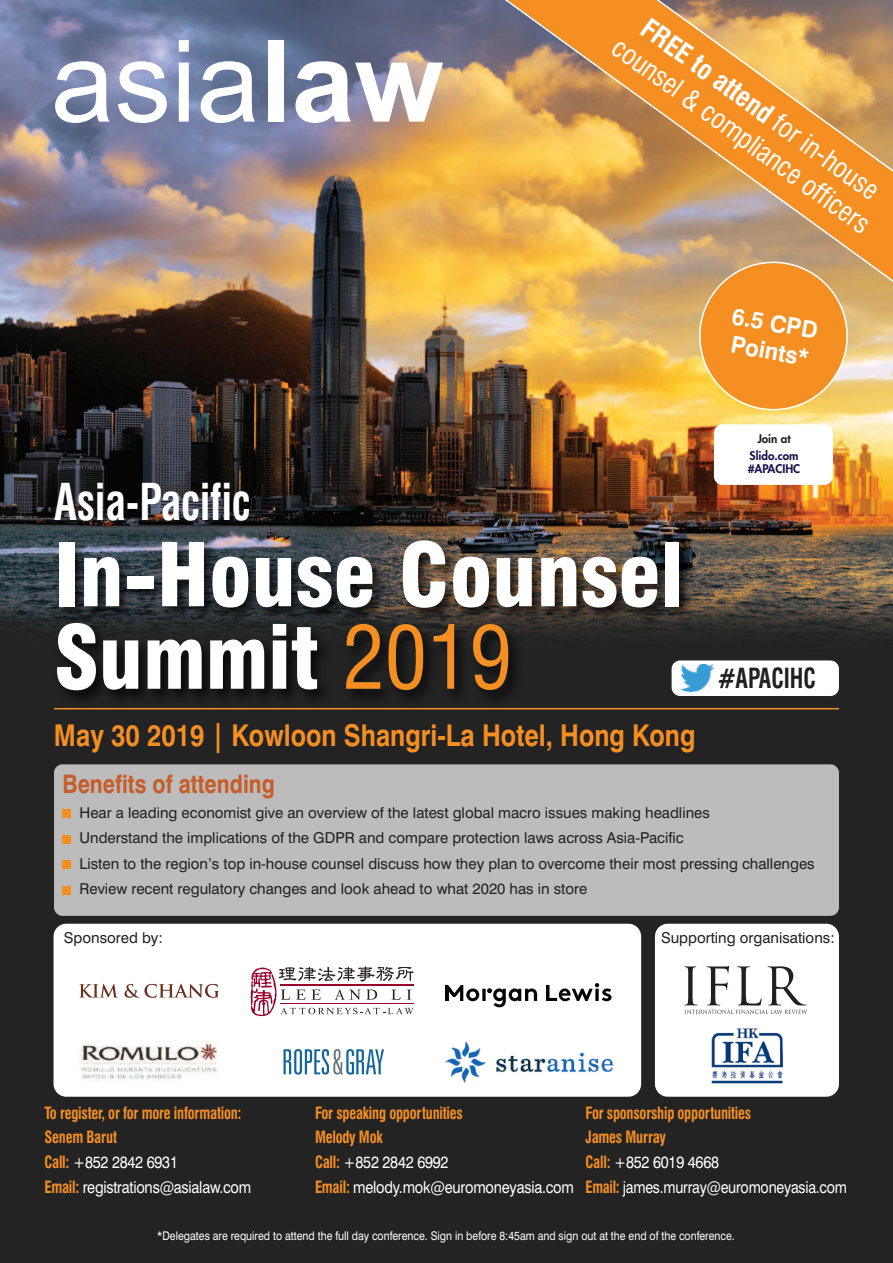
<style>
.page{position:relative;width:893px;height:1263px;background:#fff}
.page>*{position:absolute;margin:0;border:0;box-sizing:border-box;transform-origin:0 0}
.t1{font:900 condensed 85.5px/82.5px "Swiss 721 BT";color:#fff}
.t2{font:700 condensed 49.5px "Swiss 721 BT";color:#fff;scale:.84 1}
.t3{font:700 30px "Swiss 721 BT";color:#f68f22;scale:.84 1}
.t4{font:condensed 27px/32.4px "Swiss 721 BT";color:#fff;text-align:center}
.t5{font:700 condensed 27px "Swiss 721 BT";color:#231f20;scale:.84 1}
.t6{font:700 25.5px "Swiss 721 BT";color:#c75d28;scale:.84 1}
.t7{font:700 23.55px/28.2px "Swiss 721 BT";color:#fff;scale:.96 1}
.t8{font:700 condensed 16.5px/24.6px "Swiss 721 BT";letter-spacing:-.015em;color:#f68f22;scale:.88 1}
.t9{font:15px/25.5px "Swiss 721 BT";color:#231f20}
.t10{font:12px "Swiss 721 BT";color:#fff;scale:.88 1}
.t11{font:800 11.7px/13.5px "Futura";color:#16124c}
.t12{font:800 11.7px "Futura";color:#231f20}
.s1{font-weight:700}
.s2{font-weight:400;color:#f68f22}
.s3{font-weight:400;font-stretch:normal;color:#fff}
</style>
<div class="page">
<img style="left:0;top:0;width:893px;height:1263px">
<img style="left:331px;top:0;width:562px;height:369px">
<svg style="left:693px;top:256px;width:161px;height:160px;background:#eea041"></svg>
<img style="left:40px;top:527px;width:807px;height:216px">
<hr style="left:54px;top:708px;width:785px;height:1px;background:#f68f22">
<div style="left:54px;top:924px;width:587px;height:173px;background:#fff;border-radius:13px"></div>
<div style="left:672px;top:660px;width:167px;height:36px;background:#fff;border-radius:9px"></div>
<img style="left:680px;top:665px;width:33px;height:26px">
<svg style="left:55px;top:61px;width:54px;height:62px"></svg>
<svg style="left:118px;top:61px;width:49px;height:62px"></svg>
<svg style="left:179px;top:40px;width:10px;height:82px"></svg>
<svg style="left:201px;top:61px;width:54px;height:62px"></svg>
<div style="left:268px;top:40px;width:16px;height:82px;background:#fff"></div>
<svg style="left:295px;top:61px;width:148px;height:62px"></svg>
<svg style="left:445px;top:983px;width:167px;height:24px"></svg>
<div style="left:655px;top:924px;width:184px;height:173px;background:#fff;border-radius:13px"></div>
<svg style="left:684px;top:966px;width:123px;height:48px"></svg>
<img style="left:711px;top:1028px;width:71px;height:56px">
<svg style="left:251px;top:966px;width:163px;height:50px"></svg>
<svg style="left:283px;top:1049px;width:101px;height:25px"></svg>
<img style="left:445px;top:1041px;width:169px;height:42px">
<img style="left:79px;top:1041px;width:139px;height:40px">
<svg style="left:79px;top:984px;width:38px;height:13px"></svg>
<svg style="left:124px;top:984px;width:95px;height:14px"></svg>
<div style="left:54px;top:764px;width:785px;height:152px;background:#bcbcbc;border-radius:9px"></div>
<div style="left:62px;top:809px;width:9px;height:9px;background:#f68f22"></div>
<div style="left:62px;top:835px;width:9px;height:8px;background:#f68f22"></div>
<div style="left:62px;top:860px;width:9px;height:9px;background:#f68f22"></div>
<div style="left:62px;top:886px;width:9px;height:8px;background:#f68f22"></div>
<div style="left:714px;top:424px;width:119px;height:61px;background:#fff;border-radius:9px"></div>
<h3 class="t4" style="left:642px;top:6px;width:313px;rotate:36deg"><span class="s1">FREE to attend</span> for in-house counsel &amp; compliance officers</h3>
<h3 class="t7" style="left:734px;top:304px;width:92px;rotate:10deg">6.5 CPD<br>Points*</h3>
<h2 class="t2" style="left:54px;top:483px;width:236px">Asia-Pacific</h2>
<h1 class="t1" style="left:54px;top:541px;width:631px">In-House Counsel<br>Summit <span class="s2">2019</span></h1>
<h3 class="t3" style="left:54px;top:725px;width:765px">May 30 2019 | Kowloon Shangri-La Hotel, Hong Kong</h3>
<p class="t12" style="left:757px;top:433px;width:35px">Join at</p>
<p class="t11" style="left:748px;top:449px;width:54px">Slido.com #APACIHC</p>
<h3 class="t5" style="left:718px;top:668px;width:118px">#APACIHC</h3>
<h3 class="t6" style="left:63px;top:774px;width:254px">Benefits of attending</h3>
<p class="t9" style="left:80px;top:801px;width:737px">Hear a leading economist give an overview of the latest global macro issues making headlines<br>Understand the implications of the GDPR and compare protection laws across Asia-Pacific<br>Listen to the region’s top in-house counsel discuss how they plan to overcome their most pressing challenges Review recent regulatory changes and look ahead to what 2020 has in store</p>
<p class="t9" style="left:64px;top:927px;width:101px">Sponsored by:</p>
<p class="t9" style="left:661px;top:927px;width:175px">Supporting organisations:</p>
<p class="t8" style="left:44px;top:1102px;width:237px">To register, or for more information:<br>Senem Barut<br>Call: <span class="s3">+852 2842 6931<br></span>Email: <span class="s3">registrations@asialaw.com</span></p>
<p class="t8" style="left:315px;top:1102px;width:296px">For speaking opportunities<br>Melody Mok<br>Call: <span class="s3">+852 2842 6992<br></span>Email: <span class="s3">melody.mok@euromoneyasia.com</span></p>
<p class="t8" style="left:585px;top:1102px;width:299px">For sponsorship opportunities<br>James Murray<br>Call: <span class="s3">+852 6019 4668<br></span>Email: <span class="s3">james.murray@euromoneyasia.com</span></p>
<p class="t10" style="left:157px;top:1232px;width:658px">*Delegates are required to attend the full day conference. Sign in before 8:45am and sign out at the end of the conference.</p>
</div>
